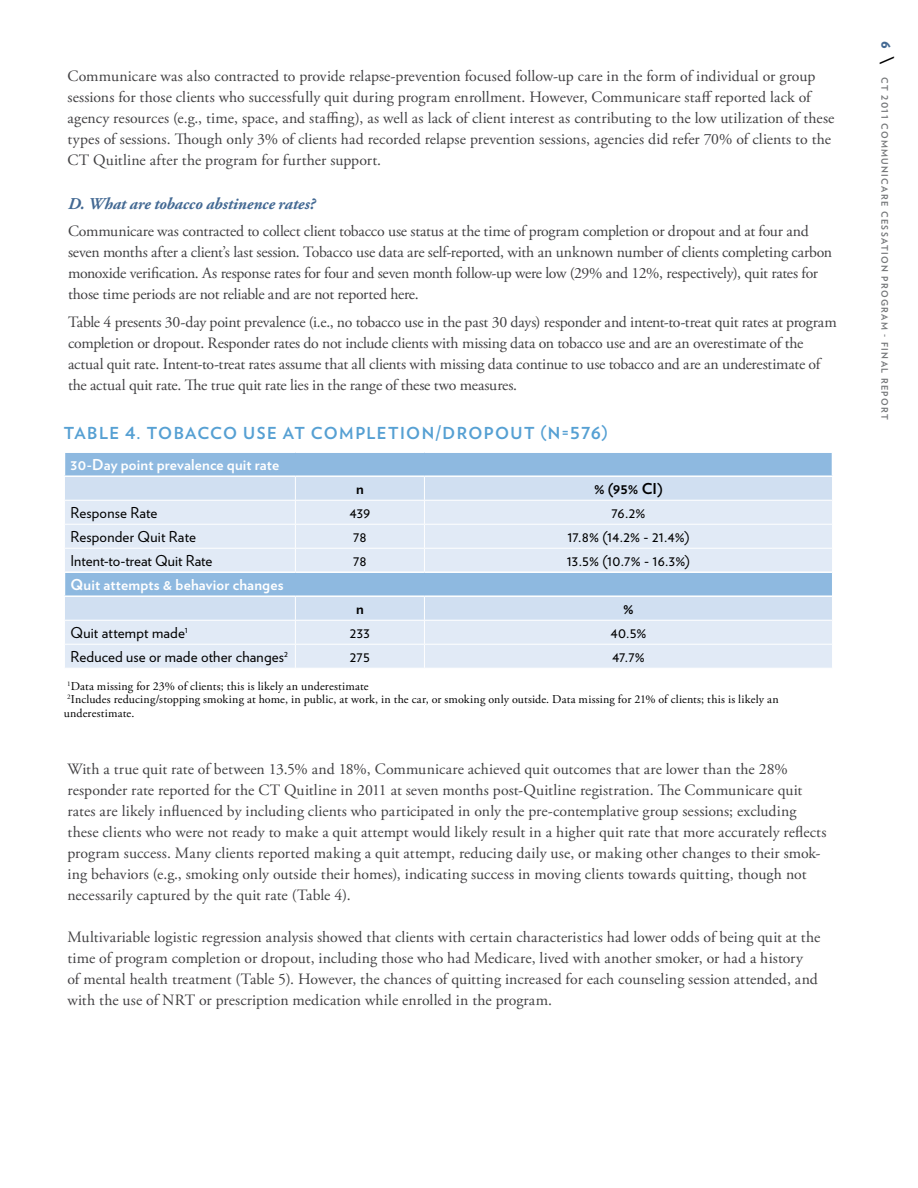
<style>
.page{position:relative;width:918px;height:1188px;background:#fff}
.page>*{position:absolute;margin:0;border:0;box-sizing:border-box;transform-origin:0 0}
.t1{font:700 16.5px "Verlag";letter-spacing:.085em;color:#56a0d3}
.t2{font:italic 700 16.5px "Adobe Garamond Pro";letter-spacing:-.01em;color:#436993}
.t3{font:15.75px/21px "Adobe Garamond Pro";letter-spacing:-.005em;color:#414042}
.t4{font:15px "Verlag";letter-spacing:.01em;color:#000}
.t5{font:700 15px "Verlag";letter-spacing:.015em;color:#fff}
.t6{font:700 15px "Verlag";color:#000}
.t7{font:12px/13.5px "Adobe Garamond Pro";letter-spacing:.015em;color:#000}
.t8{font:700 9px "Verlag";letter-spacing:.15em;color:#757779}
.s1{font-weight:900;font-size:12px;color:#436993}
.s2{font-weight:900;font-style:italic;font-size:15px;color:#000}
</style>
<div class="page">
<div style="left:65px;top:453px;width:767px;height:22px;background:#8eb9e0"></div>
<div style="left:65px;top:477px;width:767px;height:23px;background:#d0dff1"></div>
<svg style="left:65px;top:501px;width:767px;height:167px;background:#d3e1f2"></svg>
<hr style="left:64px;top:571px;width:231px;height:2px;background:#fff">
<hr style="left:295px;top:571px;width:129px;height:2px;background:#fff">
<hr style="left:424px;top:571px;width:408px;height:2px;background:#fff">
<hr style="left:64px;top:595px;width:231px;height:2px;background:#fff">
<hr style="left:295px;top:595px;width:129px;height:2px;background:#fff">
<hr style="left:424px;top:595px;width:408px;height:2px;background:#fff">
<hr style="left:64px;top:524px;width:231px;height:1px;background:#fff">
<hr style="left:295px;top:524px;width:129px;height:1px;background:#fff">
<hr style="left:424px;top:524px;width:409px;height:1px;background:#fff">
<hr style="left:64px;top:548px;width:231px;height:1px;background:#fff">
<hr style="left:295px;top:548px;width:129px;height:1px;background:#fff">
<svg style="left:295px;top:477px;width:1px;height:94px"></svg>
<hr style="left:424px;top:548px;width:409px;height:1px;background:#fff">
<svg style="left:424px;top:477px;width:1px;height:94px"></svg>
<hr style="left:64px;top:620px;width:231px;height:1px;background:#fff">
<hr style="left:295px;top:620px;width:129px;height:1px;background:#fff">
<hr style="left:424px;top:620px;width:409px;height:1px;background:#fff">
<hr style="left:64px;top:644px;width:231px;height:1px;background:#fff">
<hr style="left:295px;top:644px;width:129px;height:1px;background:#fff">
<svg style="left:295px;top:597px;width:1px;height:71px"></svg>
<hr style="left:424px;top:644px;width:409px;height:1px;background:#fff">
<svg style="left:424px;top:597px;width:1px;height:71px"></svg>
<p class="t3" style="left:68px;top:66px;width:768px">Communicare was also contracted to provide relapse-prevention focused follow-up care in the form of individual or group sessions for those clients who successfully quit during program enrollment. However, Communicare staff reported lack of agency resources (e.g., time, space, and staffing), as well as lack of client interest as contributing to the low utilization of these types of sessions. Though only 3% of clients had recorded relapse prevention sessions, agencies did refer 70% of clients to the CT Quitline after the program for further support.</p>
<p class="t2" style="left:68px;top:194px;width:249px">D. What are tobacco abstinence rates?</p>
<p class="t3" style="left:68px;top:221px;width:766px">Communicare was contracted to collect client tobacco use status at the time of program completion or dropout and at four and seven months after a client’s last session. Tobacco use data are self-reported, with an unknown number of clients completing carbon monoxide verification. As response rates for four and seven month follow-up were low (29% and 12%, respectively), quit rates for those time periods are not reliable and are not reported here.</p>
<p class="t3" style="left:68px;top:312px;width:770px">Table 4 presents 30-day point prevalence (i.e., no tobacco use in the past 30 days) responder and intent-to-treat quit rates at program completion or dropout. Responder rates do not include clients with missing data on tobacco use and are an overestimate of the actual quit rate. Intent-to-treat rates assume that all clients with missing data continue to use tobacco and are an underestimate of the actual quit rate. The true quit rate lies in the range of these two measures.</p>
<p class="t1" style="left:64px;top:420px;width:546px">Table 4. Tobacco use at completion/dropout (n=576)</p>
<p class="t5" style="left:70px;top:453px;width:210px">30-Day point prevalence quit rate</p>
<p class="t6" style="left:356px;top:477px;width:9px">n</p>
<p class="t6" style="left:594px;top:477px;width:70px">% (95% CI)</p>
<p class="t4" style="left:70px;top:502px;width:89px">Response Rate</p>
<p class="t4" style="left:349px;top:502px;width:22px">439</p>
<p class="t4" style="left:611px;top:502px;width:36px">76.2%</p>
<p class="t4" style="left:70px;top:526px;width:127px">Responder Quit Rate</p>
<p class="t4" style="left:353px;top:526px;width:15px">78</p>
<p class="t4" style="left:567px;top:526px;width:124px">17.8% (14.2% - 21.4%)</p>
<p class="t4" style="left:70px;top:550px;width:143px">I ntent-to-treat Quit Rate</p>
<p class="t4" style="left:353px;top:550px;width:15px">78</p>
<p class="t4" style="left:567px;top:550px;width:125px">13.5% (10.7% - 16.3%)</p>
<p class="t5" style="left:70px;top:573px;width:214px">Quit attempts &amp; behavior changes</p>
<p class="t6" style="left:356px;top:597px;width:9px">n</p>
<p class="t6" style="left:623px;top:597px;width:12px">%</p>
<p class="t4" style="left:70px;top:622px;width:119px">Quit attempt made<sup>1</sup></p>
<p class="t4" style="left:350px;top:622px;width:21px">233</p>
<p class="t4" style="left:610px;top:622px;width:38px">40.5%</p>
<p class="t4" style="left:70px;top:646px;width:219px">Reduced use or made other changes<sup>2</sup></p>
<p class="t4" style="left:350px;top:646px;width:22px">275</p>
<p class="t4" style="left:612px;top:646px;width:34px">47.7%</p>
<p class="t7" style="left:64px;top:679px;width:716px"><sup>1</sup>Data missing for 23% of clients; this is likely an underestimate<br><sup>2</sup>Includes reducing/stopping smoking at home, in public, at work, in the car, or smoking only outside. Data missing for 21% of clients; this is likely an underestimate.</p>
<p class="t3" style="left:68px;top:759px;width:760px">With a true quit rate of between 13.5% and 18%, Communicare achieved quit outcomes that are lower than the 28% responder rate reported for the CT Quitline in 2011 at seven months post-Quitline registration. The Communicare quit rates are likely influenced by including clients who participated in only the pre-contemplative group sessions; excluding these clients who were not ready to make a quit attempt would likely result in a higher quit rate that more accurately reflects program success. Many clients reported making a quit attempt, reducing daily use, or making other changes to their smok&shy;ing behaviors (e.g., smoking only outside their homes), indicating success in moving clients towards quitting, though not necessarily captured by the quit rate (Table 4).</p>
<p class="t3" style="left:68px;top:927px;width:754px">Multivariable logistic regression analysis showed that clients with certain characteristics had lower odds of being quit at the time of program completion or dropout, including those who had Medicare, lived with another smoker, or had a history<br>of mental health treatment (Table 5). However, the chances of quitting increased for each counseling session attended, and with the use of NRT or prescription medication while enrolled in the program.</p>
<p class="t8" style="left:892px;top:41px;width:380px;rotate:90deg"><span class="s1">6</span> <span class="s2">\</span> ct 2011 Communicare cessation program - final report</p>
</div>
